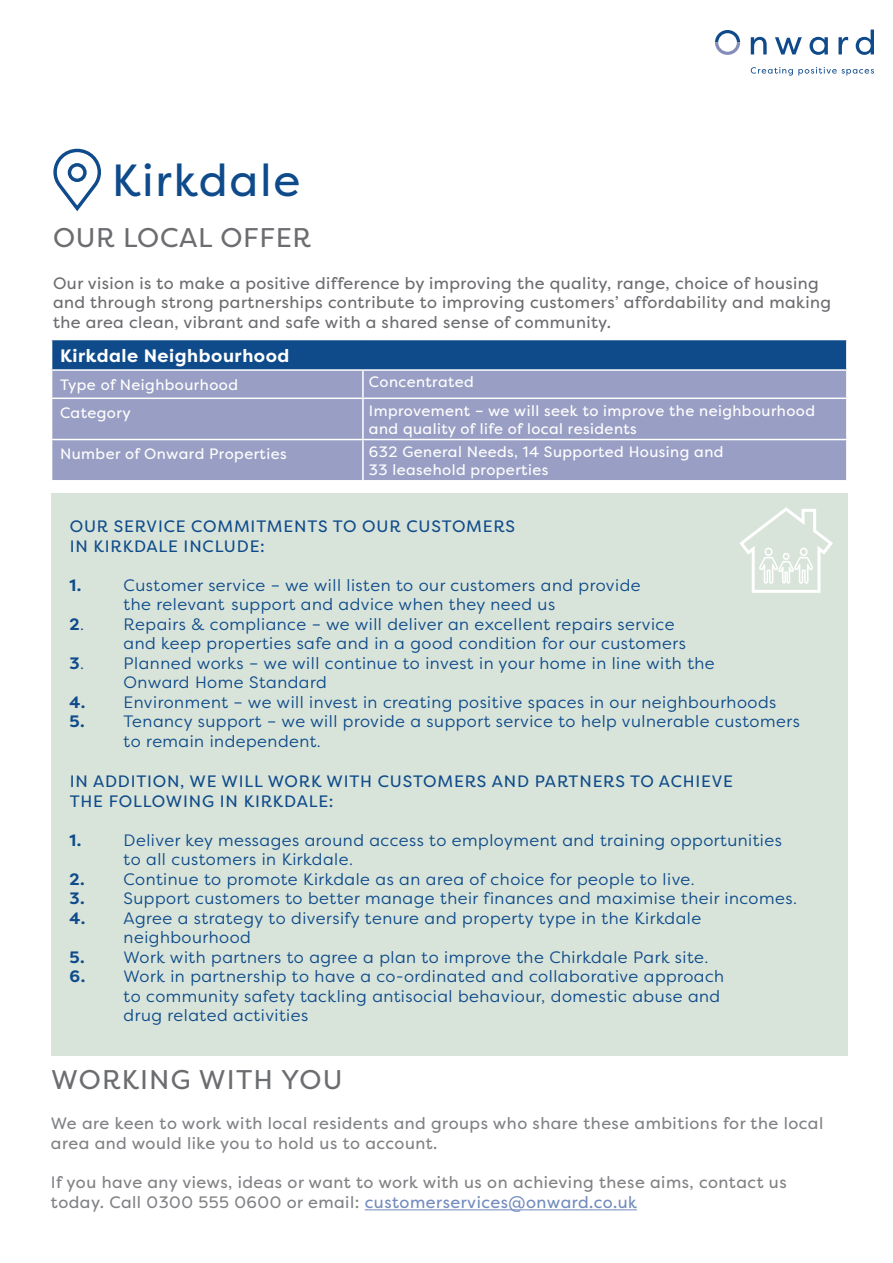
<style>
.page{position:relative;width:893px;height:1263px;background:#fff}
.page>*{position:absolute;margin:0;border:0;box-sizing:border-box;transform-origin:0 0}
.t1{font:45px "Filson Pro";letter-spacing:.04em;color:#0f4b8b}
.t2{font:27px "Filson Pro";letter-spacing:.045em;color:#6c6d70}
.t3{font:27px "Filson Pro";letter-spacing:.025em;color:#6c6d70}
.t4{font:700 18px "Filson Pro";letter-spacing:.03em;color:#fff}
.t5{font:16.5px/19.5px "Filson Pro";letter-spacing:.03em;color:#0f4b8b}
.t6{font:16.5px/19.8px "Filson Pro";letter-spacing:.03em;color:#808285}
.t7{font:16.5px/19.8px "Filson Pro";letter-spacing:.025em;color:#6c6d70}
.t8{font:16.5px/19.8px "Filson Pro";letter-spacing:.05em;color:#0f4b8b}
.t9{font:700 16.5px "Filson Pro";color:#0f4b8b}
.t10{font:15px/18px "Filson Pro";letter-spacing:.03em;color:#fff}
.s1{font-weight:700}
.s2{color:#738cbd}
</style>
<div class="page">
<div style="left:51px;top:494px;width:797px;height:562px;background:#d8e4d9"></div>
<svg style="left:751px;top:67px;width:123px;height:9px"></svg>
<svg style="left:751px;top:37px;width:16px;height:17px"></svg>
<svg style="left:775px;top:37px;width:27px;height:17px"></svg>
<svg style="left:809px;top:37px;width:19px;height:18px"></svg>
<svg style="left:838px;top:37px;width:10px;height:17px"></svg>
<svg style="left:856px;top:30px;width:18px;height:25px"></svg>
<svg style="left:715px;top:30px;width:25px;height:25px"></svg>
<svg style="left:53px;top:148px;width:48px;height:64px"></svg>
<div style="left:52px;top:339px;width:795px;height:31px;background:#0f4b8b"></div>
<div style="left:52px;top:371px;width:794px;height:109px;background:#999fc4"></div>
<hr style="left:51px;top:339px;width:312px;height:1px;background:#fff">
<hr style="left:363px;top:339px;width:485px;height:1px;background:#fff">
<hr style="left:846px;top:340px;width:2px;height:29px;background:#fff">
<hr style="left:51px;top:369px;width:312px;height:2px;background:#fff">
<hr style="left:363px;top:369px;width:485px;height:2px;background:#fff">
<hr style="left:362px;top:371px;width:2px;height:26px;background:#fff">
<hr style="left:51px;top:397px;width:312px;height:2px;background:#fff">
<hr style="left:363px;top:397px;width:485px;height:2px;background:#fff">
<hr style="left:362px;top:399px;width:2px;height:40px;background:#fff">
<hr style="left:51px;top:439px;width:312px;height:1px;background:#fff">
<hr style="left:363px;top:439px;width:485px;height:1px;background:#fff">
<hr style="left:362px;top:440px;width:2px;height:40px;background:#fff">
<hr style="left:365px;top:1209px;width:272px;height:1px;background:#738cbd">
<svg style="left:739px;top:507px;width:94px;height:86px"></svg>
<h1 class="t1" style="left:112px;top:150px;width:190px">Kirkdale</h1>
<h2 class="t3" style="left:53px;top:220px;width:259px">OUR LOCAL OFFER</h2>
<p class="t7" style="left:53px;top:273px;width:779px">Our vision is to make a positive difference by improving the quality, range, choice of housing and through strong partnerships contribute to improving customers’ affordability and making the area clean, vibrant and safe with a shared sense of community.</p>
<p class="t4" style="left:60px;top:344px;width:231px">Kirkdale Neighbourhood</p>
<p class="t10" style="left:60px;top:375px;width:179px">Type of Neighbourhood</p>
<p class="t10" style="left:369px;top:373px;width:106px">Concentrated</p>
<p class="t10" style="left:60px;top:404px;width:72px">Category</p>
<p class="t10" style="left:369px;top:401px;width:448px">Improvement – we will seek to improve the neighbourhood and quality of life of local residents</p>
<p class="t10" style="left:60px;top:445px;width:228px">Number of Onward Properties</p>
<p class="t10" style="left:369px;top:442px;width:356px">632 General Needs, 14 Supported Housing and<br>33 leasehold properties</p>
<p class="t8" style="left:70px;top:516px;width:447px">OUR SERVICE COMMITMENTS TO OUR CUSTOMERS<br>IN KIRKDALE INCLUDE:</p>
<p class="t9" style="left:70px;top:575px;width:13px">1.</p>
<p class="t5" style="left:124px;top:575px;width:519px">Customer service – we will listen to our customers and provide the relevant support and advice when they need us</p>
<p class="t5" style="left:124px;top:614px;width:564px;text-indent:-54px"><span class="s1">2</span>. Repairs &amp; compliance – we will deliver an excellent repairs service and keep properties safe and in a good condition for our customers</p>
<p class="t5" style="left:124px;top:653px;width:593px;text-indent:-54px"><span class="s1">3</span>. Planned works – we will continue to invest in your home in line with the<br>Onward Home Standard</p>
<p class="t5" style="left:70px;top:692px;width:708px"><span class="s1">4.</span> Environment – we will invest in creating positive spaces in our neighbourhoods</p>
<p class="t5" style="left:124px;top:711px;width:678px;text-indent:-54px"><span class="s1">5.</span> Tenancy support – we will provide a support service to help vulnerable customers to remain independent.</p>
<p class="t8" style="left:70px;top:771px;width:665px">IN ADDITION, WE WILL WORK WITH CUSTOMERS AND PARTNERS TO ACHIEVE<br>THE FOLLOWING IN KIRKDALE:</p>
<p class="t9" style="left:70px;top:830px;width:13px">1.</p>
<p class="t5" style="left:124px;top:830px;width:660px">Deliver key messages around access to employment and training opportunities to all customers in Kirkdale.</p>
<p class="t5" style="left:70px;top:869px;width:627px"><span class="s1">2.</span> Continue to promote Kirkdale as an area of choice for people to live.</p>
<p class="t5" style="left:70px;top:888px;width:729px"><span class="s1">3.</span> Support customers to better manage their finances and maximise their incomes.</p>
<p class="t5" style="left:124px;top:908px;width:579px;text-indent:-54px"><span class="s1">4.</span> Agree a strategy to diversify tenure and property type in the Kirkdale neighbourhood</p>
<p class="t5" style="left:70px;top:947px;width:640px"><span class="s1">5.</span> Work with partners to agree a plan to improve the Chirkdale Park site.</p>
<p class="t5" style="left:124px;top:966px;width:602px;text-indent:-54px"><span class="s1">6.</span> Work in partnership to have a co-ordinated and collaborative approach to community safety tackling antisocial behaviour, domestic abuse and drug related activities</p>
<h2 class="t2" style="left:51px;top:1062px;width:293px">WORKING WITH YOU</h2>
<p class="t6" style="left:51px;top:1113px;width:774px">We are keen to work with local residents and groups who share these ambitions for the local area and would like you to hold us to account.</p>
<p class="t6" style="left:51px;top:1172px;width:737px">If you have any views, ideas or want to work with us on achieving these aims, contact us today. Call 0300 555 0600 or email: <span class="s2">customerservices@onward.co.uk</span></p>
</div>
